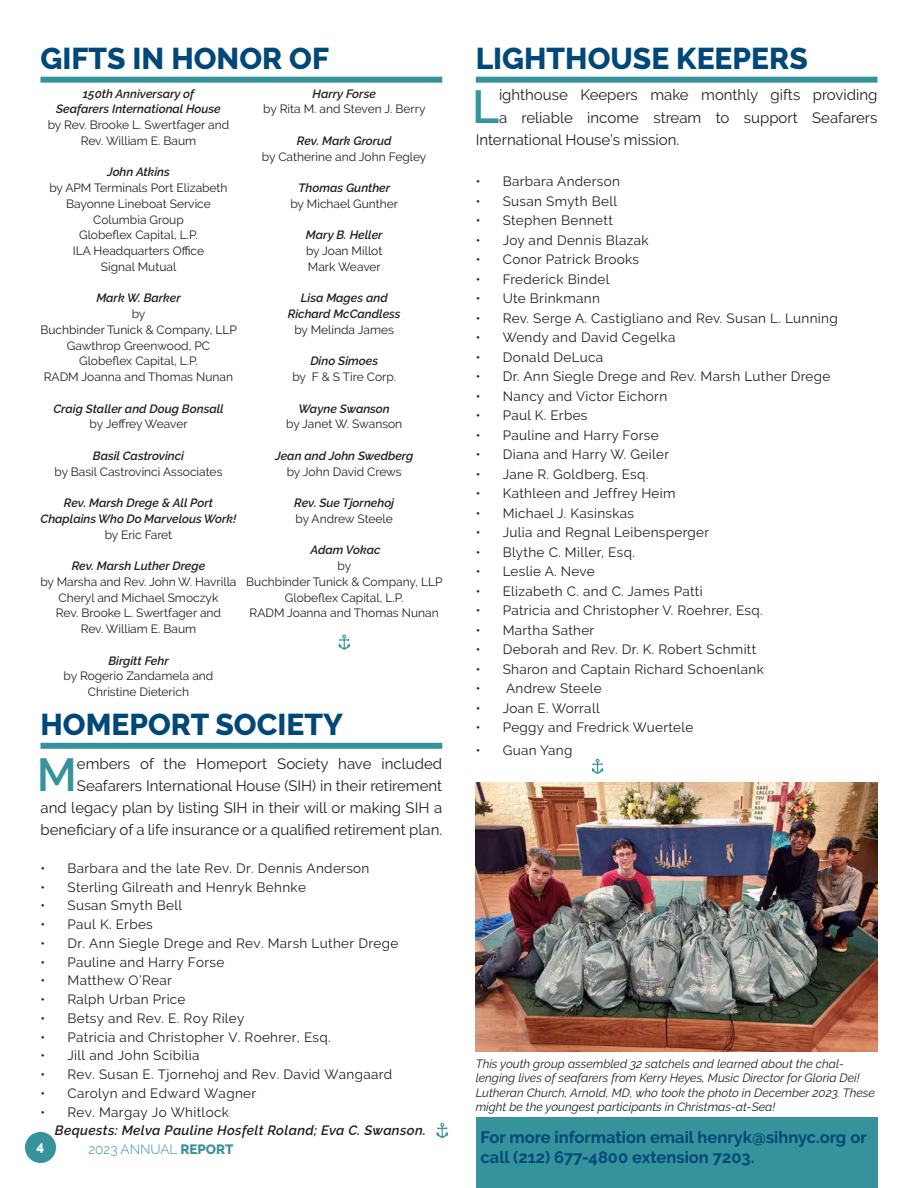
<style>
.page{position:relative;width:918px;height:1188px;background:#fff}
.page>*{position:absolute;margin:0;border:0;box-sizing:border-box;transform-origin:0 0}
.t1{font:600 46.2px "Raleway";color:#37939b}
.t2{font:800 30px "Raleway";color:#004879}
.t3{font:700 16.5px/19.8px "Raleway";color:#004879}
.t4{font:15px/22.2px "Raleway";color:#231f20;text-align:right}
.t5{font:13.5px "Raleway";letter-spacing:.025em;color:#231f20}
.t6{font:italic 600 13.5px "Raleway";letter-spacing:.025em;color:#231f20}
.t7{font:300 13.5px "Raleway";color:#37939b}
.t8{font:800 13.5px "Raleway";color:#fff}
.t9{font:12px "Raleway";color:#231f20}
.t10{font:italic 600 12px "Raleway";color:#231f20}
.t11{font:italic 12px/14.4px "Raleway";color:#231f20}
.s1{font-weight:800}
</style>
<div class="page">
<div style="left:476px;top:1117px;width:402px;height:71px;background:#37939b"></div>
<div style="left:25px;top:1132px;width:31px;height:31px;background:#37939b;border-radius:50%"></div>
<div style="left:40px;top:743px;width:402px;height:6px;background:#37939b"></div>
<div style="left:476px;top:77px;width:402px;height:6px;background:#37939b"></div>
<div style="left:40px;top:77px;width:402px;height:6px;background:#37939b"></div>
<svg style="left:338px;top:634px;width:12px;height:16px"></svg>
<svg style="left:591px;top:759px;width:13px;height:15px"></svg>
<svg style="left:436px;top:1123px;width:12px;height:15px"></svg>
<img style="left:476px;top:782px;width:402px;height:270px">
<p class="t2" style="left:40px;top:41px;width:290px">GIFTS IN HONOR OF</p>
<p class="t10" style="left:83px;top:87px;width:113px">150th Anniversary of</p>
<p class="t10" style="left:56px;top:102px;width:166px">Seafarers International House</p>
<p class="t9" style="left:48px;top:118px;width:183px">by Rev. Brooke L. Swertfager and</p>
<p class="t9" style="left:81px;top:134px;width:117px">Rev. William E. Baum</p>
<p class="t10" style="left:107px;top:165px;width:64px">John Atkins</p>
<p class="t9" style="left:49px;top:181px;width:180px">by APM Terminals Port Elizabeth</p>
<p class="t9" style="left:66px;top:197px;width:146px">Bayonne Lineboat Service</p>
<p class="t9" style="left:93px;top:212px;width:92px">Columbia Group</p>
<p class="t9" style="left:79px;top:228px;width:120px">Globeflex Capital, L.P.</p>
<p class="t9" style="left:73px;top:244px;width:133px">ILA Headquarters Office</p>
<p class="t9" style="left:101px;top:260px;width:77px">Signal Mutual</p>
<p class="t10" style="left:96px;top:291px;width:86px">Mark W. Barker</p>
<p class="t9" style="left:132px;top:307px;width:15px">by</p>
<p class="t9" style="left:40px;top:323px;width:198px">Buchbinder Tunick &amp; Company, LLP</p>
<p class="t9" style="left:67px;top:338px;width:145px">Gawthrop Greenwood, PC</p>
<p class="t9" style="left:79px;top:354px;width:120px">Globeflex Capital, L.P.</p>
<p class="t9" style="left:44px;top:370px;width:191px">RADM Joanna and Thomas Nunan</p>
<p class="t10" style="left:53px;top:401px;width:172px">Craig Staller and Doug Bonsall</p>
<p class="t9" style="left:90px;top:417px;width:99px">by Jeffrey Weaver</p>
<p class="t10" style="left:93px;top:449px;width:93px">Basil Castrovinci</p>
<p class="t9" style="left:54px;top:464px;width:170px">by Basil Castrovinci Associates</p>
<p class="t10" style="left:64px;top:496px;width:151px">Rev. Marsh Drege &amp; All Port</p>
<p class="t10" style="left:40px;top:512px;width:198px">Chaplains Who Do Marvelous Work!</p>
<p class="t9" style="left:105px;top:527px;width:69px">by Eric Faret</p>
<p class="t10" style="left:72px;top:559px;width:135px">Rev. Marsh Luther Drege</p>
<p class="t9" style="left:40px;top:575px;width:198px">by Marsha and Rev. John W. Havrilla</p>
<p class="t9" style="left:58px;top:590px;width:162px">Cheryl and Michael Smoczyk</p>
<p class="t9" style="left:56px;top:606px;width:167px">Rev. Brooke L. Swertfager and</p>
<p class="t9" style="left:81px;top:622px;width:117px">Rev. William E. Baum</p>
<p class="t10" style="left:108px;top:653px;width:62px">Birgitt Fehr</p>
<p class="t9" style="left:64px;top:669px;width:151px">by Rogerio Zandamela and</p>
<p class="t9" style="left:88px;top:685px;width:103px">Christine Dieterich</p>
<p class="t10" style="left:313px;top:87px;width:65px">Harry Forse</p>
<p class="t9" style="left:263px;top:102px;width:164px">by Rita M. and Steven J. Berry</p>
<p class="t10" style="left:297px;top:134px;width:96px">Rev. Mark Grorud</p>
<p class="t9" style="left:262px;top:149px;width:166px">by Catherine and John Fegley</p>
<p class="t10" style="left:298px;top:181px;width:93px">Thomas Gunther</p>
<p class="t9" style="left:290px;top:197px;width:109px">by Michael Gunther</p>
<p class="t10" style="left:306px;top:228px;width:78px">Mary B. Heller</p>
<p class="t9" style="left:306px;top:244px;width:78px">by Joan Millot</p>
<p class="t9" style="left:308px;top:260px;width:74px">Mark Weaver</p>
<p class="t10" style="left:301px;top:291px;width:88px">Lisa Mages and</p>
<p class="t10" style="left:288px;top:307px;width:114px">Richard McCandless</p>
<p class="t9" style="left:294px;top:323px;width:101px">by Melinda James</p>
<p class="t10" style="left:310px;top:354px;width:69px">Dino Simoes</p>
<p class="t9" style="left:292px;top:370px;width:105px">by F &amp; S Tire Corp.</p>
<p class="t10" style="left:299px;top:401px;width:93px">Wayne Swanson</p>
<p class="t9" style="left:286px;top:417px;width:118px">by Janet W. Swanson</p>
<p class="t10" style="left:275px;top:449px;width:140px">Jean and John Swedberg</p>
<p class="t9" style="left:287px;top:464px;width:116px">by John David Crews</p>
<p class="t10" style="left:294px;top:496px;width:102px">Rev. Sue Tjornehoj</p>
<p class="t9" style="left:296px;top:512px;width:99px">by Andrew Steele</p>
<p class="t10" style="left:311px;top:543px;width:71px">Adam Vokac</p>
<p class="t9" style="left:338px;top:559px;width:15px">by</p>
<p class="t9" style="left:246px;top:575px;width:198px">Buchbinder Tunick &amp; Company, LLP</p>
<p class="t9" style="left:285px;top:590px;width:120px">Globeflex Capital, L.P.</p>
<p class="t9" style="left:250px;top:606px;width:191px">RADM Joanna and Thomas Nunan</p>
<p class="t2" style="left:40px;top:707px;width:304px">HOMEPORT SOCIETY</p>
<p class="t4" style="left:41px;top:753px;width:403px">embers of the Homeport Society have included Seafarers International House (SIH) in their retirement<br>and legacy plan by listing SIH in their will or making SIH a beneficiary of a life insurance or a qualified retirement plan.</p>
<p class="t5" style="left:40px;top:860px;width:331px">• Barbara and the late Rev. Dr. Dennis Anderson</p>
<p class="t5" style="left:40px;top:879px;width:267px">• Sterling Gilreath and Henryk Behnke</p>
<p class="t5" style="left:40px;top:898px;width:143px">• Susan Smyth Bell</p>
<p class="t5" style="left:40px;top:917px;width:114px">• Paul K. Erbes</p>
<p class="t5" style="left:40px;top:935px;width:359px">• Dr. Ann Siegle Drege and Rev. Marsh Luther Drege</p>
<p class="t5" style="left:40px;top:954px;width:185px">• Pauline and Harry Forse</p>
<p class="t5" style="left:40px;top:973px;width:133px">• Matthew O’Rear</p>
<p class="t5" style="left:40px;top:992px;width:147px">• Ralph Urban Price</p>
<p class="t5" style="left:40px;top:1010px;width:206px">• Betsy and Rev. E. Roy Riley</p>
<p class="t5" style="left:40px;top:1029px;width:292px">• Patricia and Christopher V. Roehrer, Esq.</p>
<p class="t5" style="left:40px;top:1048px;width:160px">• Jill and John Scibilia</p>
<p class="t5" style="left:40px;top:1067px;width:353px">• Rev. Susan E. Tjornehoj and Rev. David Wangaard</p>
<p class="t5" style="left:40px;top:1085px;width:217px">• Carolyn and Edward Wagner</p>
<p class="t5" style="left:40px;top:1104px;width:190px">• Rev. Margay Jo Whitlock</p>
<p class="t6" style="left:55px;top:1123px;width:373px">Bequests: Melva Pauline Hosfelt Roland; Eva C. Swanson.</p>
<p class="t1" style="left:37px;top:748px;width:42px">M</p>
<p class="t8" style="left:37px;top:1139px;width:9px">4</p>
<p class="t7" style="left:88px;top:1141px;width:147px">2023 ANNUAL <span class="s1">REPORT</span></p>
<p class="t2" style="left:476px;top:42px;width:334px">LIGHTHOUSE KEEPERS</p>
<p class="t1" style="left:472px;top:80px;width:28px">L</p>
<p class="t4" style="left:499px;top:84px;width:380px">ighthouse Keepers make monthly gifts providing</p>
<p class="t4" style="left:499px;top:106px;width:380px">a reliable income stream to support Seafarers</p>
<p class="t4" style="left:476px;top:128px;width:205px">International House’s mission.</p>
<p class="t5" style="left:476px;top:174px;width:146px">• Barbara Anderson</p>
<p class="t5" style="left:476px;top:193px;width:143px">• Susan Smyth Bell</p>
<p class="t5" style="left:476px;top:213px;width:139px">• Stephen Bennett</p>
<p class="t5" style="left:476px;top:232px;width:174px">• Joy and Dennis Blazak</p>
<p class="t5" style="left:476px;top:252px;width:165px">• Conor Patrick Brooks</p>
<p class="t5" style="left:476px;top:271px;width:135px">• Frederick Bindel</p>
<p class="t5" style="left:476px;top:291px;width:126px">• Ute Brinkmann</p>
<p class="t5" style="left:476px;top:310px;width:364px">• Rev. Serge A. Castigliano and Rev. Susan L. Lunning</p>
<p class="t5" style="left:476px;top:330px;width:201px">• Wendy and David Cegelka</p>
<p class="t5" style="left:476px;top:349px;width:129px">• Donald DeLuca</p>
<p class="t5" style="left:476px;top:369px;width:356px">• Dr. Ann Siegle Drege and Rev. Marsh Luther Drege</p>
<p class="t5" style="left:476px;top:388px;width:193px">• Nancy and Victor Eichorn</p>
<p class="t5" style="left:476px;top:408px;width:113px">• Paul K. Erbes</p>
<p class="t5" style="left:476px;top:427px;width:184px">• Pauline and Harry Forse</p>
<p class="t5" style="left:476px;top:447px;width:195px">• Diana and Harry W. Geiler</p>
<p class="t5" style="left:476px;top:466px;width:174px">• Jane R. Goldberg, Esq.</p>
<p class="t5" style="left:476px;top:486px;width:201px">• Kathleen and Jeffrey Heim</p>
<p class="t5" style="left:476px;top:505px;width:160px">• Michael J. Kasinskas</p>
<p class="t5" style="left:476px;top:525px;width:235px">• Julia and Regnal Leibensperger</p>
<p class="t5" style="left:476px;top:544px;width:161px">• Blythe C. Miller, Esq.</p>
<p class="t5" style="left:476px;top:564px;width:121px">• Leslie A. Neve</p>
<p class="t5" style="left:476px;top:583px;width:228px">• Elizabeth C. and C. James Patti</p>
<p class="t5" style="left:476px;top:603px;width:288px">• Patricia and Christopher V. Roehrer, Esq.</p>
<p class="t5" style="left:476px;top:622px;width:120px">• Martha Sather</p>
<p class="t5" style="left:476px;top:642px;width:282px">• Deborah and Rev. Dr. K. Robert Schmitt</p>
<p class="t5" style="left:476px;top:661px;width:290px">• Sharon and Captain Richard Schoenlank</p>
<p class="t5" style="left:476px;top:681px;width:127px">• Andrew Steele</p>
<p class="t5" style="left:476px;top:700px;width:125px">• Joan E. Worrall</p>
<p class="t5" style="left:476px;top:720px;width:219px">• Peggy and Fredrick Wuertele</p>
<p class="t5" style="left:476px;top:742px;width:98px">• Guan Yang</p>
<p class="t11" style="left:476px;top:1056px;width:401px">This youth group assembled 32 satchels and learned about the chal&shy;lenging lives of seafarers from Kerry Heyes, Music Director for Gloria Dei!<br>Lutheran Church, Arnold, MD, who took the photo in December 2023. These might be the youngest participants in Christmas-at-Sea!</p>
<p class="t3" style="left:481px;top:1127px;width:388px">For more information email henryk@sihnyc.org or call (212) 677-4800 extension 7203.</p>
</div>
